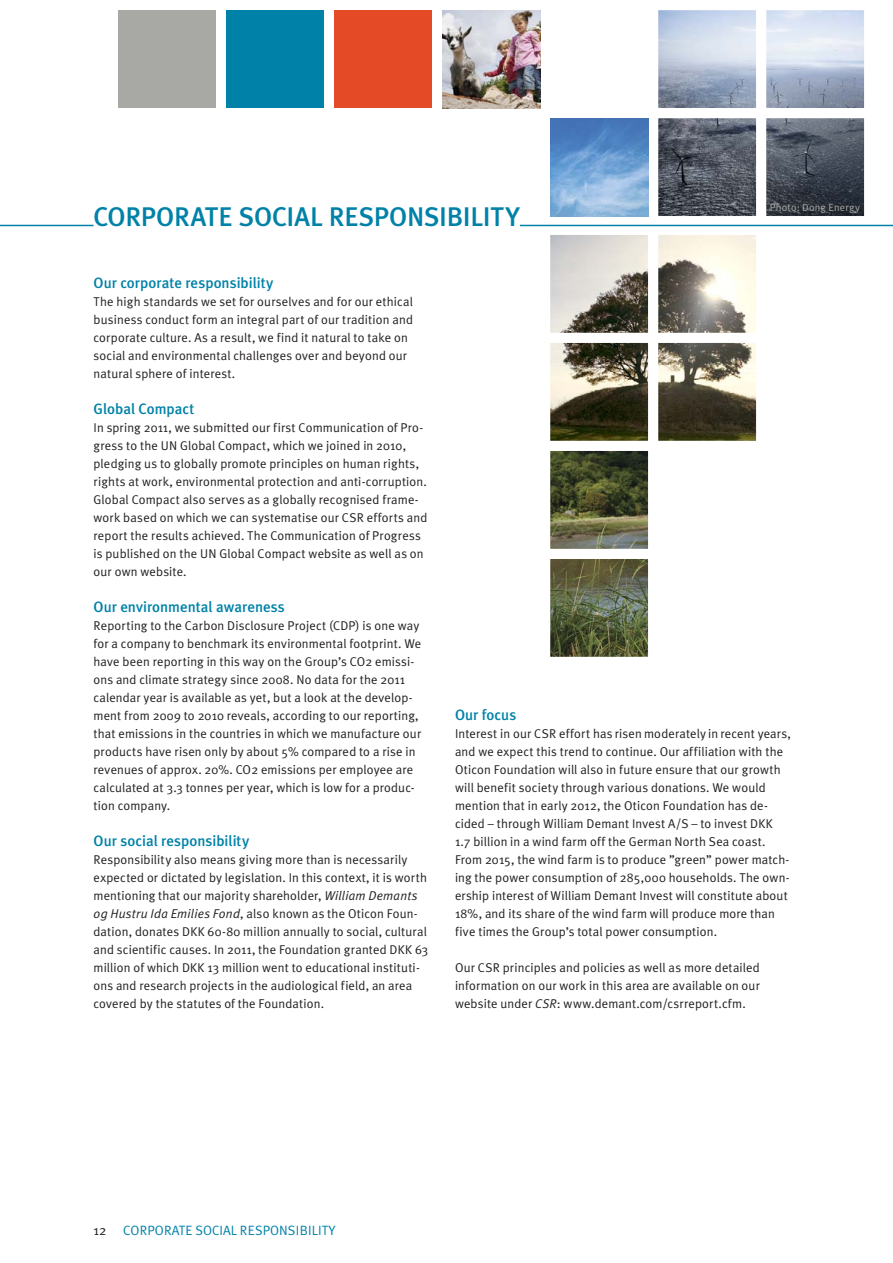
<style>
.page{position:relative;width:893px;height:1263px;background:#fff}
.page>*{position:absolute;margin:0;border:0;box-sizing:border-box;transform-origin:0 0}
.t1{font:500 27px "Meta Plus";letter-spacing:-.005em;color:#0082a8}
.t2{font:500 15px "Meta Plus";color:#0082a8}
.t3{font:13.5px "Meta Plus Normal";color:#0082a8}
.t4{font:13.5px "Meta Plus Normal";color:#231f20}
.t5{font:12.75px/18px "Meta Plus Normal";letter-spacing:.01em;color:#231f20}
.t6{font:10.5px "Meta Plus Normal";letter-spacing:.02em;color:#a8a8a5}
.s1{font-style:italic}
</style>
<div class="page">
<img style="left:658px;top:10px;width:206px;height:206px">
<hr style="left:0;top:225px;width:94px;height:1px;background:#0082a8">
<hr style="left:520px;top:225px;width:373px;height:1px;background:#0082a8">
<img style="left:550px;top:118px;width:98px;height:98px">
<img style="left:550px;top:451px;width:98px;height:206px">
<img style="left:550px;top:235px;width:206px;height:206px">
<img style="left:442px;top:10px;width:98px;height:98px">
<div style="left:334px;top:10px;width:98px;height:98px;background:#e44a26"></div>
<div style="left:118px;top:10px;width:98px;height:98px;background:#a8a8a5"></div>
<div style="left:226px;top:10px;width:98px;height:98px;background:#0082a8"></div>
<h1 class="t1" style="left:94px;top:201px;width:428px">corporate social responsibi lity</h1>
<p class="t6" style="left:770px;top:201px;width:92px">Photo: Dong Energy</p>
<p class="t2" style="left:94px;top:274px;width:181px">Our corporate responsibility</p>
<p class="t5" style="left:94px;top:292px;width:321px">The high standards we set for ourselves and for our ethical business conduct form an integral part of our tradition and corporate culture. As a result, we find it natural to take on social and environmental challenges over and beyond our natural sphere of interest.</p>
<p class="t2" style="left:94px;top:400px;width:102px">Global Compact</p>
<p class="t5" style="left:94px;top:418px;width:335px">In spring 2011, we submitted our first Communication of Pro&shy;gress to the U N Global Compact, which we joined in 2010, pledging us to globally promote principles on human rights, rights at work, environmental protection and anti-corruption.<br>Global Compact also serves as a globally recognised frame&shy;work based on which we can systematise our CSR efforts and report the results achieved. The Communication of Progress is published on the U N Global Compact website as well as on our own website.</p>
<p class="t2" style="left:94px;top:598px;width:193px">Our environmental awareness</p>
<p class="t5" style="left:94px;top:616px;width:329px">Reporting to the Carbon Disclosure Project (CD P) is one way for a company to benchmark its environmental footprint. We have been reporting in this way on the Group’s CO2 emissi&shy;ons and climate strategy since 2008. No data for the 2011 calendar year is available as yet, but a look at the develop&shy;ment from 2009 to 2010 reveals, according to our reporting, that emissions in the countries in which we manufacture our products have risen only by about 5% compared to a rise in revenues of approx. 20%. CO2 emissions per employee are calculated at 3.3 tonnes per year, which is low for a produc&shy;tion company.</p>
<p class="t2" style="left:94px;top:832px;width:157px">Our social responsibility</p>
<p class="t5" style="left:94px;top:850px;width:336px">Responsibility also means giving more than is necessarily expected or dictated by legislation. In this context, it is worth mentioning that our majority shareholder, <span class="s1">William Demants og Hustru Ida Emilies Fond</span>, also known as the Oticon Foun&shy;dation, donates D KK 60-80 million annually to social, cultural and scientific causes. In 2011, the Foundation granted D KK 63 million of which D KK 13 million went to educational instituti&shy;ons and research projects in the audiological field, an area covered by the statutes of the Foundation.</p>
<p class="t2" style="left:455px;top:706px;width:63px">Our focus</p>
<p class="t5" style="left:455px;top:724px;width:337px">Interest in our CSR effort has risen moderately in recent years, and we expect this trend to continue. Our affiliation with the Oticon Foundation will also in future ensure that our growth will benefit society through various donations. We would mention that in early 2012, the Oticon Foundation has de&shy;cided – through William Demant Invest A/S – to invest D KK 1.7 billion in a wind farm off the German North Sea coast.<br>From 2015, the wind farm is to produce ”green” power match&shy;ing the power consumption of 285,000 households. The own&shy;ership interest of William Demant Invest will constitute about 18%, and its share of the wind farm will produce more than five times the Group’s total power consumption.</p>
<p class="t5" style="left:455px;top:958px;width:306px;text-align:justify">Our CSR principles and policies as well as more detailed information on our work in this area are available on our website under <span class="s1">CSR</span>: www.demant.com/csrreport.cfm.</p>
<p class="t4" style="left:94px;top:1223px;width:14px">12</p>
<p class="t3" style="left:123px;top:1223px;width:16px">corporate</p>
<p class="t3" style="left:196px;top:1223px;width:52px">social responsibilit</p>
<p class="t3" style="left:328px;top:1223px;width:9px">y</p>
</div>
